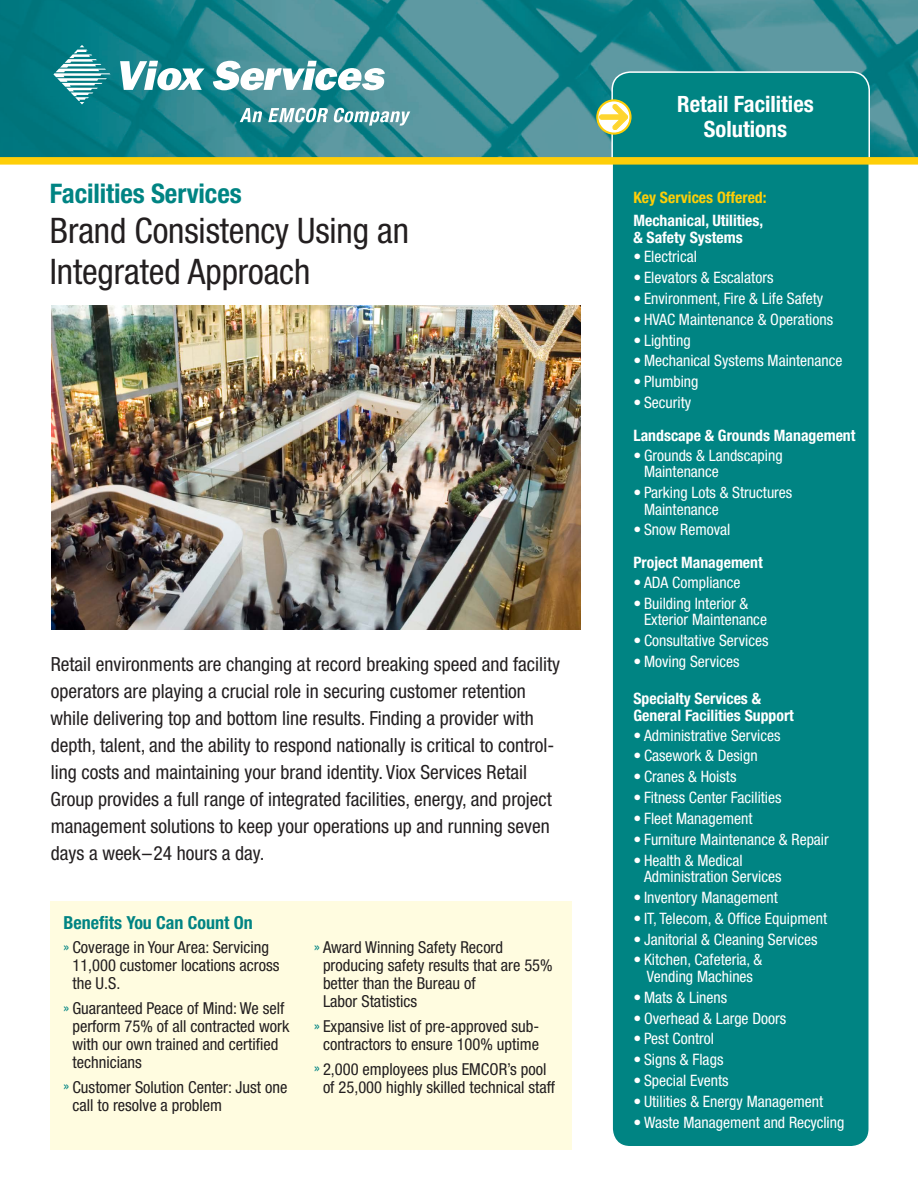
<style>
.page{position:relative;width:918px;height:1188px;background:#fff}
.page>*{position:absolute;margin:0;border:0;box-sizing:border-box;transform-origin:0 0}
.t1{font:condensed 35.25px/40.5px "Helvetica Neue";letter-spacing:-.005em;color:#231f20}
.t2{font:700 condensed 27px "Helvetica Neue";letter-spacing:-.005em;color:#008483}
.t3{font:700 condensed 22.5px/25.5px "Helvetica Neue";color:#fff;text-align:center}
.t4{font:condensed 19.5px/27px "Helvetica Neue";color:#231f20}
.t5{font:700 condensed 18px "Helvetica Neue";color:#008483}
.t6{font:condensed 16.5px/18px "Helvetica Neue";color:#231f20}
.t7{font:condensed 15.75px/16.5px "Helvetica Neue";color:#fff}
.t8{font:700 condensed 15.75px/16.5px "Helvetica Neue";color:#fff}
.t9{font:700 condensed 15.75px "Helvetica Neue";color:#fece08}
.s1{font-size:15px;color:#008483}
</style>
<div class="page">
<img style="left:0;top:0;width:918px;height:157px">
<svg style="left:53px;top:45px;width:58px;height:59px;background:#429ca3"></svg>
<svg style="left:240px;top:108px;width:22px;height:14px"></svg>
<svg style="left:268px;top:108px;width:142px;height:18px"></svg>
<svg style="left:120px;top:61px;width:85px;height:29px"></svg>
<svg style="left:213px;top:61px;width:172px;height:29px"></svg>
<div style="left:612px;top:72px;width:257px;height:1075px;background:#008483;border-radius:18px"></div>
<div style="left:611px;top:71px;width:259px;height:1077px;border:2px solid #fff;border-radius:18px"></div>
<svg style="left:597px;top:100px;width:34px;height:34px"></svg>
<div style="left:596px;top:99px;width:36px;height:36px;border:2px solid #fece08;border-radius:50%"></div>
<svg style="left:599px;top:104px;width:29px;height:26px"></svg>
<div style="left:0;top:157px;width:918px;height:8px;background:#fece08"></div>
<div style="left:50px;top:901px;width:521px;height:249px;background:#fffce0"></div>
<img style="left:51px;top:306px;width:530px;height:323px">
<h2 class="t2" style="left:50px;top:177px;width:193px">Facilities Services</h2>
<h1 class="t1" style="left:50px;top:211px;width:361px">Brand Consistency Using an<br>Integrated Approach</h1>
<p class="t4" style="left:50px;top:650px;width:511px">Retail environments are changing at record breaking speed and facility operators are playing a crucial role in securing customer retention while delivering top and bottom line results. Finding a provider with depth, talent, and the ability to respond nationally is critical to control&shy;ling costs and maintaining your brand identity. Viox Services Retail Group provides a full range of integrated facilities, energy, and project management solutions to keep your operations up and running seven days a week–24 hours a day.</p>
<p class="t5" style="left:63px;top:911px;width:191px">Benefits You Can Count On</p>
<p class="t6" style="left:72px;top:939px;width:209px;text-indent:-9px"><span class="s1">»</span> Coverage in Your Area: Servicing<br>11,000 customer locations across the U.S.</p>
<p class="t6" style="left:72px;top:999px;width:219px;text-indent:-9px"><span class="s1">»</span> Guaranteed Peace of Mind: We self perform 75% of all contracted work with our own trained and certified technicians</p>
<p class="t6" style="left:72px;top:1078px;width:216px;text-indent:-9px"><span class="s1">»</span> Customer Solution Center: Just one call to resolve a problem</p>
<p class="t6" style="left:323px;top:939px;width:231px;text-indent:-9px"><span class="s1">»</span> Award Winning Safety Record producing safety results that are 55% better than the Bureau of<br>Labor Statistics</p>
<p class="t6" style="left:314px;top:1017px;width:227px;text-align:center"><span class="s1">»</span> Expansive list of pre-approved sub&shy;contractors to ensure 100% uptime</p>
<p class="t6" style="left:314px;top:1060px;width:243px;text-align:center"><span class="s1">»</span> 2,000 employees plus EMCOR’s pool of 25,000 highly skilled technical staff</p>
<h3 class="t3" style="left:677px;top:91px;width:138px">Retail Facilities<br>Solutions</h3>
<p class="t9" style="left:633px;top:188px;width:135px">Key Services Offered:</p>
<p class="t8" style="left:633px;top:212px;width:131px">Mechanical, Utilities, &amp; Safety Systems</p>
<p class="t7" style="left:633px;top:248px;width:65px">• Electrical</p>
<p class="t7" style="left:633px;top:269px;width:142px">• Elevators &amp; Escalators</p>
<p class="t7" style="left:633px;top:290px;width:191px">• Environment, Fire &amp; Life Safety</p>
<p class="t7" style="left:633px;top:311px;width:201px">• HVAC Maintenance &amp; Operations</p>
<p class="t7" style="left:633px;top:332px;width:59px">• Lighting</p>
<p class="t7" style="left:633px;top:352px;width:211px">• Mechanical Systems Maintenance</p>
<p class="t7" style="left:633px;top:373px;width:67px">• Plumbing</p>
<p class="t7" style="left:633px;top:394px;width:59px">• Security</p>
<p class="t8" style="left:633px;top:427px;width:224px">Landscape &amp; Grounds Management</p>
<p class="t7" style="left:644px;top:447px;width:140px;text-indent:-11px">• Grounds &amp; Landscaping<br>Maintenance</p>
<p class="t7" style="left:644px;top:484px;width:150px;text-indent:-11px">• Parking Lots &amp; Structures<br>Maintenance</p>
<p class="t7" style="left:633px;top:521px;width:99px">• Snow Removal</p>
<p class="t8" style="left:633px;top:554px;width:131px">Project Management</p>
<p class="t7" style="left:633px;top:574px;width:109px">• ADA Compliance</p>
<p class="t7" style="left:644px;top:595px;width:125px;text-indent:-11px">• Building Interior &amp;<br>Exterior Maintenance</p>
<p class="t7" style="left:633px;top:632px;width:137px">• Consultative Services</p>
<p class="t7" style="left:633px;top:653px;width:108px">• Moving Services</p>
<p class="t8" style="left:633px;top:690px;width:162px">Specialty Services &amp;<br>General Facilities Support</p>
<p class="t7" style="left:633px;top:727px;width:149px">• Administrative Services</p>
<p class="t7" style="left:633px;top:748px;width:126px">• Casework &amp; Design</p>
<p class="t7" style="left:633px;top:768px;width:105px">• Cranes &amp; Hoists</p>
<p class="t7" style="left:633px;top:789px;width:150px">• Fitness Center Facilities</p>
<p class="t7" style="left:633px;top:810px;width:121px">• Fleet Management</p>
<p class="t7" style="left:633px;top:831px;width:197px">• Furniture Maintenance &amp; Repair</p>
<p class="t7" style="left:644px;top:852px;width:139px;text-indent:-11px">• Health &amp; Medical<br>Administration Services</p>
<p class="t7" style="left:633px;top:889px;width:146px">• Inventory Management</p>
<p class="t7" style="left:633px;top:910px;width:195px">• IT, Telecom, &amp; Office Equipment</p>
<p class="t7" style="left:633px;top:931px;width:186px">• Janitorial &amp; Cleaning Services</p>
<p class="t7" style="left:633px;top:951px;width:130px;text-align:center">• Kitchen, Cafeteria, &amp;<br>Vending Machines</p>
<p class="t7" style="left:633px;top:989px;width:95px">• Mats &amp; Linens</p>
<p class="t7" style="left:633px;top:1010px;width:154px">• Overhead &amp; Large Doors</p>
<p class="t7" style="left:633px;top:1030px;width:82px">• Pest Control</p>
<p class="t7" style="left:633px;top:1051px;width:92px">• Signs &amp; Flags</p>
<p class="t7" style="left:633px;top:1072px;width:97px">• Special Events</p>
<p class="t7" style="left:633px;top:1093px;width:191px">• Utilities &amp; Energy Management</p>
<p class="t7" style="left:633px;top:1114px;width:212px">• Waste Management and Recycling</p>
</div>
